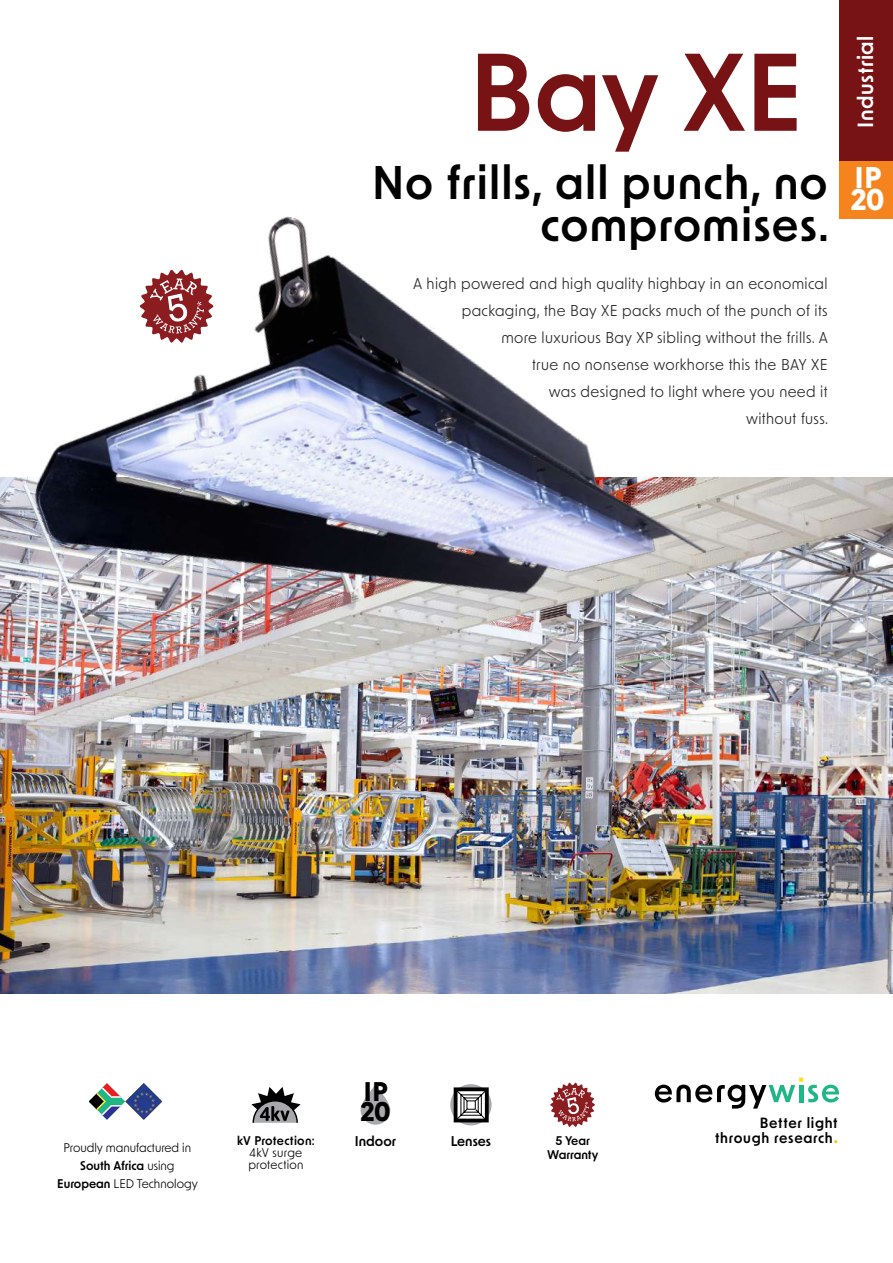
<style>
.page{position:relative;width:893px;height:1263px;background:#fff}
.page>*{position:absolute;margin:0;border:0;box-sizing:border-box;transform-origin:0 0}
.t1{font:600 105px "New Order";color:#781315}
.t2{font:600 45px/42px "New Order";letter-spacing:.025em;color:#000;text-align:right}
.t3{font:700 28.5px/22.5px "New Order";color:#fff}
.t4{font:700 25.65px/20.2px "New Order";color:#000}
.t5{font:600 21px "New Order";letter-spacing:.025em;color:#fff}
.t6{font:15px/27px "New Order";letter-spacing:.025em;color:#292829;text-align:right}
.t7{font:600 14.1px/15.3px "New Order";letter-spacing:.05em;color:#000;text-align:right}
.t8{font:600 13.5px "New Order";color:#000}
.t9{font:12px/18px "New Order";color:#000;text-align:center}
.t10{font:600 12px/13.5px "New Order";letter-spacing:.005em;color:#000;text-align:center}
.t11{font:12px/12px "New Order";letter-spacing:.025em;color:#000}
.s1{font-weight:600}
.s2{font-size:19.95px;color:#febe10}
</style>
<div class="page">
<div style="left:839px;top:0;width:54px;height:162px;background:#781315"></div>
<img style="left:0;top:478px;width:893px;height:516px">
<img style="left:20px;top:216px;width:742px;height:487px">
<svg style="left:251px;top:1087px;width:50px;height:36px"></svg>
<svg style="left:450px;top:1084px;width:42px;height:41px"></svg>
<div style="left:454px;top:1087px;width:35px;height:35px;border:4px solid #000"></div>
<svg style="left:457px;top:1090px;width:29px;height:30px"></svg>
<div style="left:467px;top:1101px;width:8px;height:8px;background:#fff"></div>
<div style="left:839px;top:161px;width:54px;height:57px;background:#f5841f"></div>
<svg style="left:361px;top:1085px;width:29px;height:40px"></svg>
<svg style="left:655px;top:1077px;width:184px;height:31px"></svg>
<svg style="left:550px;top:1082px;width:45px;height:45px"></svg>
<svg style="left:89px;top:1083px;width:36px;height:37px"></svg>
<img style="left:125px;top:1083px;width:37px;height:37px">
<svg style="left:140px;top:270px;width:73px;height:73px"></svg>
<h1 class="t1" style="left:469px;top:24px;width:335px">Bay XE</h1>
<h2 class="t2" style="left:372px;top:159px;width:458px">No frills, all punch, no compromises.</h2>
<p class="t6" style="left:413px;top:269px;width:416px">A high powered and high quality highbay in an economical packaging, the Bay XE packs much of the punch of its<br>more luxurious Bay XP sibling without the frills. A<br>true no nonsense workhorse this the BAY XE<br>was designed to light where you need it<br>without fuss.</p>
<h3 class="t5" style="left:852px;top:128px;width:94px;rotate:-90deg">Industrial</h3>
<h3 class="t3" style="left:851px;top:165px;width:36px">IP<br>20</h3>
<p class="t9" style="left:57px;top:1138px;width:142px">Proudly manufactured in<br><span class="s1">South Africa</span> using<br><span class="s1">European</span> LED Technology</p>
<p class="t10" style="left:237px;top:1133px;width:79px">kV Protection:</p>
<p class="t11" style="left:248px;top:1146px;width:57px">4kV surge protection</p>
<h3 class="t4" style="left:360px;top:1080px;width:32px">IP<br>20</h3>
<p class="t8" style="left:355px;top:1132px;width:43px">Indoor</p>
<p class="t8" style="left:451px;top:1132px;width:42px">Lenses</p>
<p class="t10" style="left:547px;top:1133px;width:53px">5 Year<br>Warranty</p>
<p class="t7" style="left:715px;top:1114px;width:125px">Better light through research<span class="s2">.</span></p>
</div>
